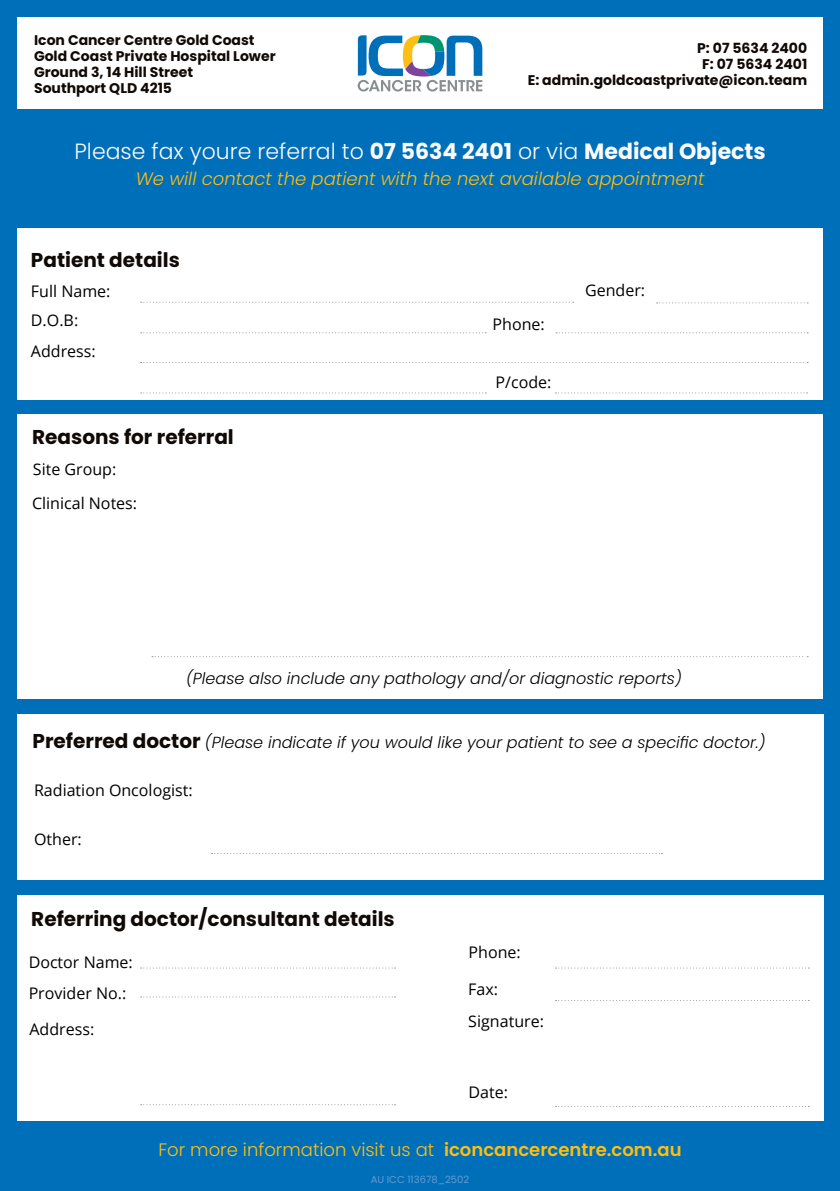
<style>
.page{position:relative;width:840px;height:1191px;background:#fff}
.page>*{position:absolute;margin:0;border:0;box-sizing:border-box;transform-origin:0 0}
.t1{font:300 22px "Poppins";color:#fbfbfb}
.t2{font:700 20px "Poppins";color:#100906}
.t3{font:italic 300 18px "Poppins";color:#febe10}
.t4{font:300 18px "Poppins";color:#febe10}
.t5{font:16px "Open Sans";color:#000}
.t6{font:italic 300 16px "Poppins";color:#000}
.t7{font:700 14px/16px "Poppins";color:#100906}
.t8{font:10px "Poppins";color:#6698d1}
.s1{font-weight:700}
.s2{font-weight:700;font-style:normal;font-size:20px;color:#100906}
.s3{font-weight:600}
</style>
<div class="page">
<div style="left:0;top:0;width:839px;height:1191px;background:#006fba"></div>
<div style="left:17px;top:228px;width:805px;height:172px;background:#fff"></div>
<div style="left:17px;top:414px;width:805px;height:285px;background:#fff"></div>
<div style="left:17px;top:895px;width:805px;height:226px;background:#fff"></div>
<div style="left:17px;top:17px;width:805px;height:92px;background:#fff"></div>
<div style="left:17px;top:714px;width:805px;height:165px;background:#fff"></div>
<svg style="left:357px;top:35px;width:125px;height:57px"></svg>
<svg style="left:141px;top:302px;width:432px;height:1px"></svg>
<svg style="left:211px;top:853px;width:451px;height:1px"></svg>
<svg style="left:141px;top:332px;width:345px;height:1px"></svg>
<svg style="left:556px;top:332px;width:251px;height:1px"></svg>
<svg style="left:656px;top:302px;width:151px;height:1px"></svg>
<svg style="left:141px;top:362px;width:666px;height:1px"></svg>
<svg style="left:152px;top:656px;width:655px;height:1px"></svg>
<svg style="left:141px;top:967px;width:254px;height:1px"></svg>
<svg style="left:141px;top:996px;width:254px;height:1px"></svg>
<svg style="left:141px;top:1104px;width:254px;height:1px"></svg>
<svg style="left:555px;top:1106px;width:252px;height:1px"></svg>
<svg style="left:555px;top:1000px;width:252px;height:1px"></svg>
<svg style="left:555px;top:967px;width:251px;height:1px"></svg>
<svg style="left:141px;top:392px;width:345px;height:1px"></svg>
<svg style="left:555px;top:392px;width:252px;height:1px"></svg>
<p class="t7" style="left:34px;top:32px;width:243px">Icon Cancer Centre Gold Coast<br>Gold Coast Private Hospital Lower<br>Ground 3, 14 Hill Street<br>Southport QLD 4215</p>
<p class="t7" style="left:527px;top:40px;width:281px;text-align:right">P: 07 5634 2400<br>F: 07 5634 2401<br>E: admin.goldcoastprivate@icon.team</p>
<h1 class="t1" style="left:74px;top:139px;width:692px">Please fax youre referral to <span class="s1">07 5634 2401</span> or via <span class="s1">Medical Objects</span></h1>
<p class="t3" style="left:136px;top:168px;width:570px">We will contact the patient with the next available appointment</p>
<p class="t2" style="left:31px;top:248px;width:150px">Patient details</p>
<p class="t5" style="left:31px;top:280px;width:81px">Full Name:</p>
<p class="t5" style="left:31px;top:309px;width:49px">D.O.B:</p>
<p class="t5" style="left:31px;top:340px;width:66px">Address:</p>
<p class="t2" style="left:32px;top:426px;width:203px">Reasons for referral</p>
<p class="t5" style="left:33px;top:458px;width:85px">Site Group:</p>
<p class="t5" style="left:32px;top:492px;width:107px">Clinical Notes:</p>
<p class="t5" style="left:492px;top:313px;width:54px">Phone:</p>
<p class="t5" style="left:495px;top:371px;width:57px">P/code:</p>
<p class="t5" style="left:584px;top:280px;width:62px">Gender:</p>
<p class="t6" style="left:186px;top:669px;width:496px">(Please also include any pathology and/or diagnostic reports)</p>
<p class="t6" style="left:33px;top:733px;width:734px"><span class="s2">Preferred doctor</span> (Please indicate if you would like your patient to see a specific doctor.)</p>
<p class="t5" style="left:34px;top:779px;width:160px">Radiation Oncologist:</p>
<p class="t5" style="left:34px;top:828px;width:49px">Other:</p>
<p class="t2" style="left:31px;top:907px;width:365px">Referring doctor/consultant details</p>
<p class="t5" style="left:29px;top:951px;width:106px">Doctor Name:</p>
<p class="t5" style="left:468px;top:941px;width:54px">Phone:</p>
<p class="t5" style="left:468px;top:978px;width:31px">Fax:</p>
<p class="t5" style="left:29px;top:981px;width:99px">Provider No.:</p>
<p class="t5" style="left:29px;top:1018px;width:66px">Address:</p>
<p class="t5" style="left:468px;top:1010px;width:77px">Signature:</p>
<p class="t5" style="left:468px;top:1081px;width:41px">Date:</p>
<p class="t4" style="left:158px;top:1139px;width:524px">For more information visit us at <span class="s3">iconcancercentre.com.au</span></p>
<p class="t8" style="left:370px;top:1173px;width:100px">AU ICC 113678_2502</p>
</div>
